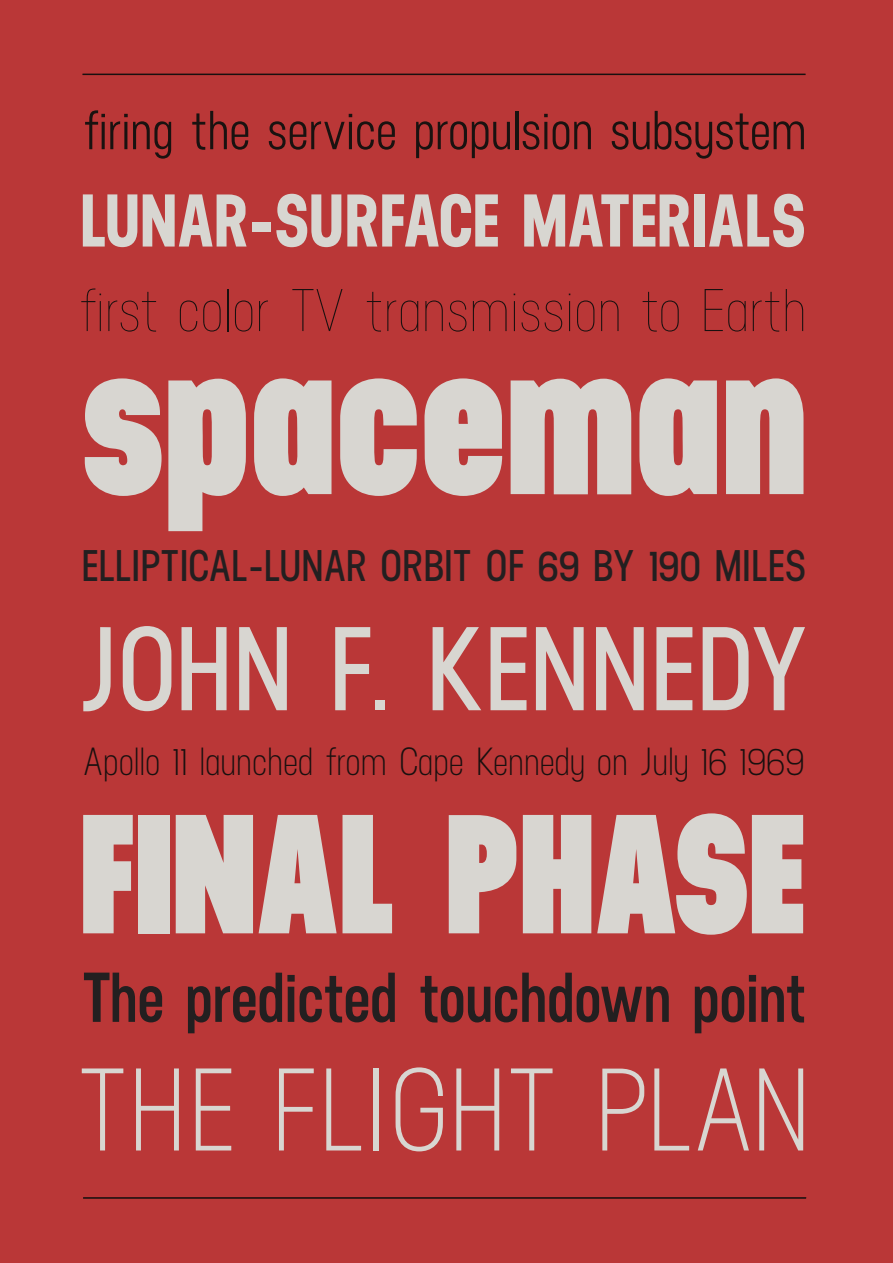
<style>
.page{position:relative;width:893px;height:1263px;background:#fff}
.page>*{position:absolute;margin:0;border:0;box-sizing:border-box;transform-origin:0 0}
.t1{font:900 227.25px "Neusa";color:#d8d6d1}
.t2{font:900 169.2px "Neusa";color:#d8d6d1}
.t3{font:600 118.8px "Neusa";color:#d8d6d1}
.t4{font:117.15px "Neusa";letter-spacing:-.02em;color:#d8d6d1}
.t5{font:700 74.4px "Neusa";letter-spacing:-.005em;color:#d8d6d1}
.t6{font:600 70.35px "Neusa";color:#231f20}
.t7{font:300 60px "Neusa";color:#19100f}
.t8{font:500 54.75px "Neusa";color:#191210}
.t9{font:600 44.25px "Neusa";letter-spacing:-.005em;color:#231f20}
.t10{font:39.15px "Neusa";color:#19100f}
</style>
<div class="page">
<div style="left:0;top:1px;width:893px;height:1262px;background:#ba3737"></div>
<hr style="left:82px;top:74px;width:724px;height:1px;background:#19100f">
<hr style="left:83px;top:1197px;width:723px;height:2px;background:#19100f">
<p class="t8" style="left:83px;top:97px;width:725px">firing the service propulsion subsystem</p>
<p class="t5" style="left:80px;top:168px;width:727px">LUNAR-SURFACE MATERIALS</p>
<p class="t7" style="left:79px;top:277px;width:729px">first color TV transmission to Earth</p>
<p class="t1" style="left:82px;top:242px;width:727px">spaceman</p>
<p class="t9" style="left:82px;top:538px;width:726px">ELLIPTICAL-LUNAR ORBIT OF 69 BY 190 MILES</p>
<p class="t3" style="left:79px;top:593px;width:733px">JOHN F. KENNEDY</p>
<p class="t10" style="left:82px;top:739px;width:724px">Apollo 11 launched from Cape Kennedy on July 16 1969</p>
<p class="t2" style="left:80px;top:746px;width:726px">FINAL PHASE</p>
<p class="t6" style="left:82px;top:950px;width:726px">The predicted touchdown point</p>
<p class="t4" style="left:76px;top:1042px;width:737px">THE FLIGHT PLAN</p>
</div>
